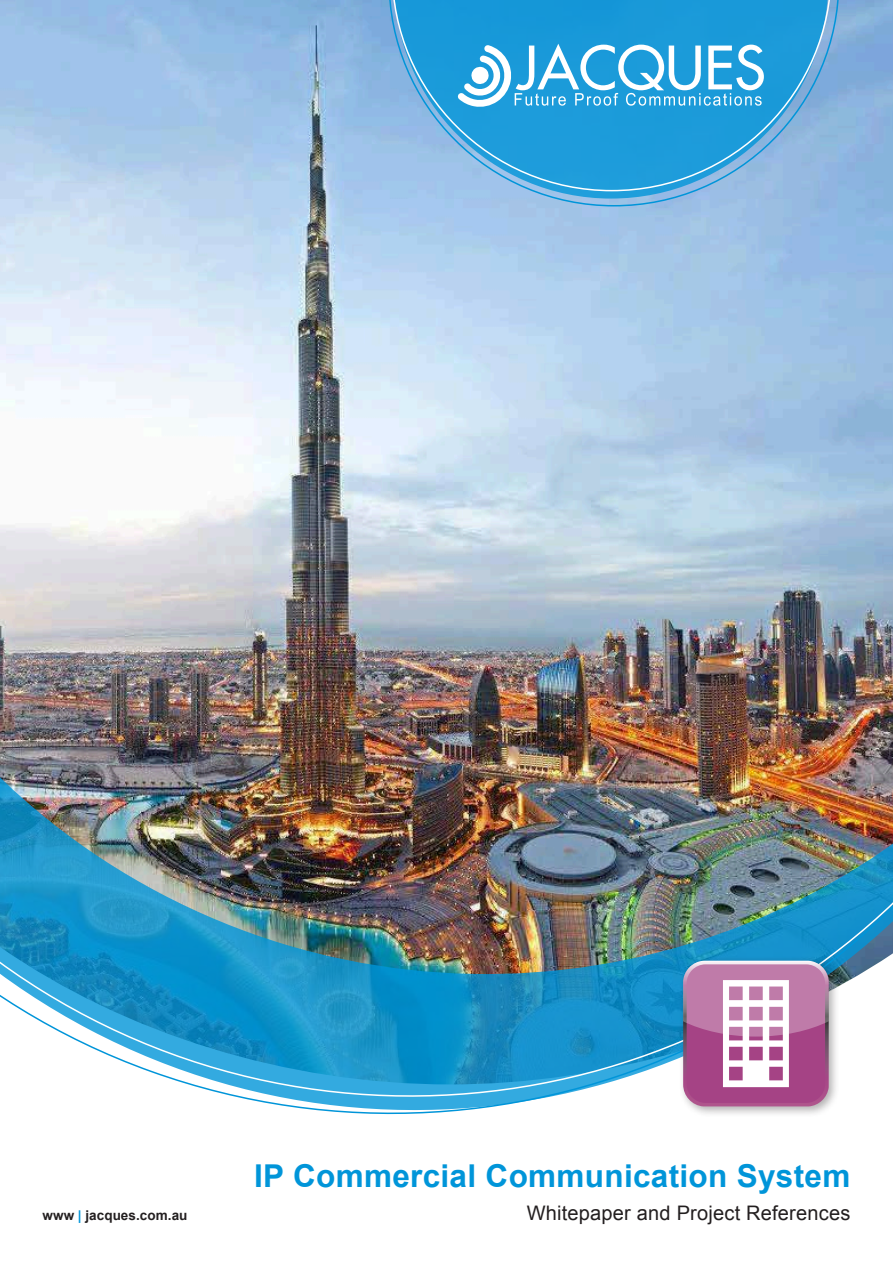
<style>
.page{position:relative;width:893px;height:1263px;background:#fff}
.page>*{position:absolute;margin:0;border:0;box-sizing:border-box;transform-origin:0 0}
.t1{font:700 31.5px "Arial";letter-spacing:.01em;color:#0095d9}
.t2{font:20.1px "Arial";letter-spacing:.01em;color:#231f20}
.t3{font:700 13.5px "Arial";letter-spacing:.005em;color:#231f20}
.s1{color:#0095d9}
</style>
<div class="page">
<img style="left:0;top:12px;width:893px;height:1103px">
<div style="left:678px;top:956px;width:162px;height:161px;background:#231f20;opacity:.35"></div>
<svg style="left:683px;top:961px;width:146px;height:145px"></svg>
<svg style="left:388px;top:0;width:451px;height:206px"></svg>
<svg style="left:458px;top:44px;width:306px;height:63px"></svg>
<p class="t3" style="left:43px;top:1206px;width:147px">www <span class="s1">|</span> jacques.com.au</p>
<p class="t1" style="left:254px;top:1155px;width:598px">IP Commercial Communication System</p>
<p class="t2" style="left:527px;top:1200px;width:325px">Whitepaper and Project References</p>
</div>
